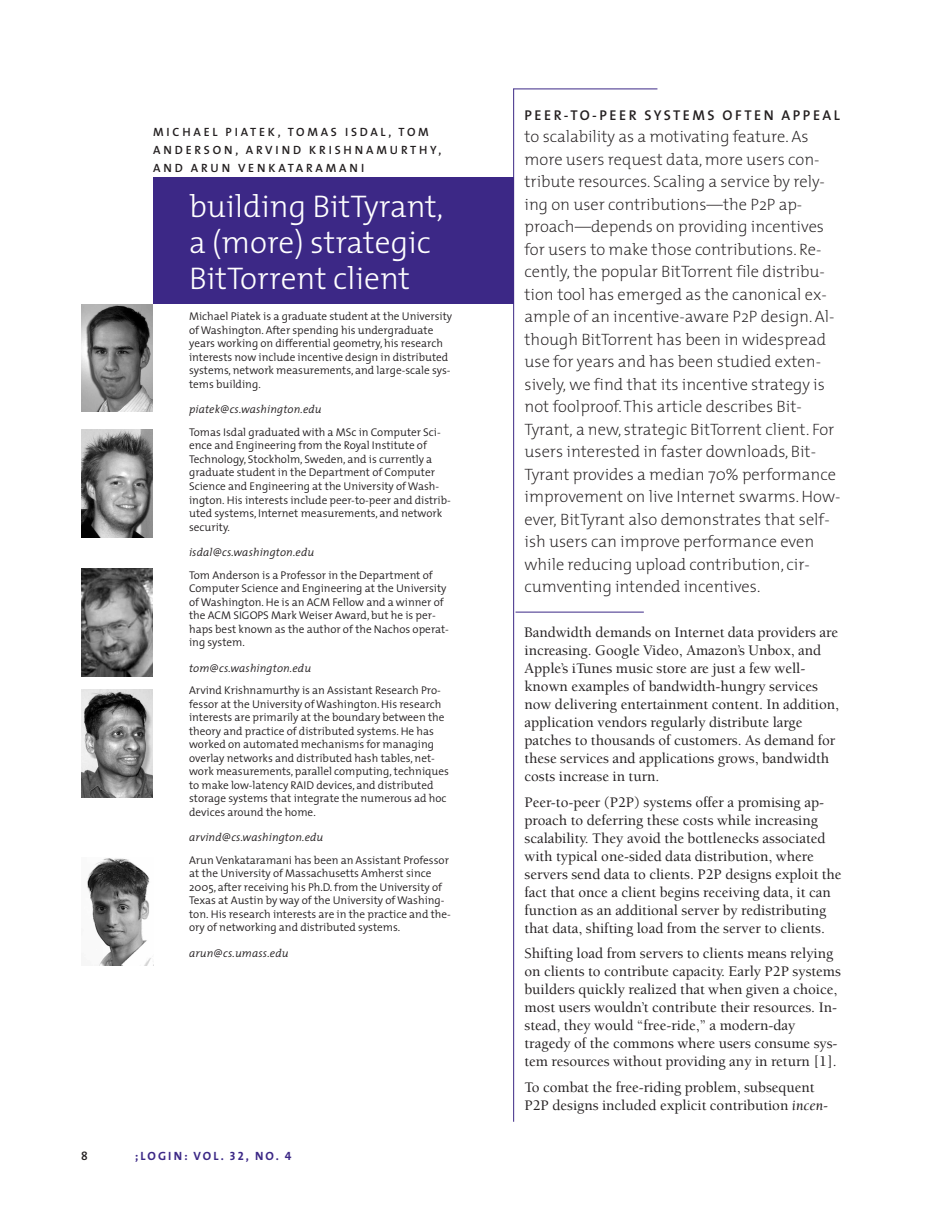
<style>
.page{position:relative;width:932px;height:1229px;background:#fff}
.page>*{position:absolute;margin:0;border:0;box-sizing:border-box;transform-origin:0 0}
.t1{font:300 31.5px/36px "The Mix";color:#fff}
.t2{font:200 16.5px/22.5px "The Mix";color:#231f20}
.t3{font:500 15px/18px "Berkeley";color:#231f20}
.t4{font:600 14.25px "The Mix";letter-spacing:.175em;color:#231f20}
.t5{font:12px/18px "The Mix Semi Bold Caps";letter-spacing:.235em;color:#231f20}
.t6{font:12px "The Mix Bold Caps";letter-spacing:.175em;color:#3c2886}
.t7{font:600 12px "The Mix";color:#231f20}
.t8{font:300 11.25px/13.5px "The Mix";color:#231f20}
.t9{font:italic 300 11.25px "The Mix";letter-spacing:.01em;color:#231f20}
.s1{font-weight:400;font-style:italic}
</style>
<div class="page">
<hr style="left:513px;top:89px;width:1px;height:1032px;background:#3c2886">
<hr style="left:513px;top:88px;width:144px;height:1px;background:#3c2886">
<div style="left:153px;top:178px;width:361px;height:126px;background:#3c2886"></div>
<img style="left:81px;top:305px;width:72px;height:106px">
<img style="left:81px;top:430px;width:72px;height:107px">
<img style="left:81px;top:568px;width:72px;height:108px">
<img style="left:81px;top:689px;width:72px;height:108px">
<img style="left:87px;top:858px;width:67px;height:107px">
<hr style="left:515px;top:611px;width:129px;height:1px;background:#3c2886">
<p class="t5" style="left:153px;top:124px;width:290px">MICHAEL PIATEK, TOMAS ISDAL, TOM<br>ANDERSON, ARVIND KRISHNAMURTHY,<br>AND ARUN VENKATARAMANI</p>
<h1 class="t1" style="left:189px;top:192px;width:256px">building BitTyrant, a (more) strategic<br>BitTorrent client</h1>
<p class="t8" style="left:189px;top:311px;width:264px">Michael Piatek is a graduate student at the University ofWashington. After spending his undergraduate years working on differential geometry, his research interests now include incentive design in distributed systems,network measurements, and large-scale sys&shy;tems building.</p>
<p class="t9" style="left:189px;top:406px;width:134px">piatek@cs.washington.edu</p>
<p class="t8" style="left:189px;top:427px;width:263px">Tomas Isdal graduated with a MSc in Computer Sci&shy;ence and Engineering from the Royal Institute of Technology, Stockholm, Sweden, and is currently a graduate student in the Department of Computer Science and Engineering at the University ofWash&shy;ington. His interests include peer-to-peer and distrib&shy;uted systems, Internet measurements, and network security.</p>
<p class="t9" style="left:189px;top:548px;width:127px">isdal@cs.washington.edu</p>
<p class="t8" style="left:189px;top:569px;width:261px">Tom Anderson is a Professor in the Department of Computer Science and Engineering at the University ofWashington. He is an ACM Fellow and a winner of the ACM SIGOPS MarkWeiser Award, but he is per&shy;haps best known as the author of the Nachos operat&shy;ing system.</p>
<p class="t9" style="left:189px;top:664px;width:123px">tom@cs.washington.edu</p>
<p class="t8" style="left:189px;top:685px;width:261px">Arvind Krishnamurthy is an Assistant Research Pro&shy;fessor at the University ofWashington. His research interests are primarily at the boundary between the theory and practice of distributed systems. He has worked on automated mechanisms for managing overlay networks and distributed hash tables,net&shy;work measurements, parallel computing, techniques to make low-latency RAID devices, and distributed storage systems that integrate the numerous ad hoc devices around the home.</p>
<p class="t9" style="left:189px;top:833px;width:136px">arvind@cs.washington.edu</p>
<p class="t8" style="left:189px;top:854px;width:263px">Arun Venkataramani has been an Assistant Professor at the University of Massachusetts Amherst since 2005, after receiving his Ph.D.from the University of Texas at Austin by way of the University ofWashing&shy;ton. His research interests are in the practice and the&shy;ory of networking and distributed systems.</p>
<p class="t9" style="left:189px;top:949px;width:101px">arun@cs.umass.edu</p>
<p class="t7" style="left:81px;top:1152px;width:8px">8</p>
<p class="t6" style="left:135px;top:1152px;width:158px">;LOGIN: VOL. 32, NO. 4</p>
<p class="t4" style="left:524px;top:110px;width:317px">PEER-TO-PEER SYSTEMS OFTEN APPEAL</p>
<p class="t2" style="left:524px;top:127px;width:317px">to scalability as a motivating feature. As more users request data,more users con&shy;tribute resources. Scaling a service by rely&shy;ing on user contributions—the P2P ap&shy;proach—depends on providing incentives for users to make those contributions. Re&shy;cently, the popular BitTorrent file distribu&shy;tion tool has emerged as the canonical ex&shy;ample of an incentive-aware P2P design. Al&shy;though BitTorrent has been in widespread use for years and has been studied exten&shy;sively, we find that its incentive strategy is not foolproof.This article describes Bit-Tyrant, a new, strategic BitTorrent client. For users interested in faster downloads, Bit-Tyrant provides a median 70% performance improvement on live Internet swarms. How&shy;ever, BitTyrant also demonstrates that self&shy;ish users can improve performance even while reducing upload contribution, cir&shy;cumventing intended incentives.</p>
<p class="t3" style="left:524px;top:625px;width:316px">Bandwidth demands on Internet data providers are increasing. Google Video, Amazon’s Unbox, and Apple’s iTunes music store are just a few well&shy;known examples of bandwidth-hungry services now delivering entertainment content. In addition, application vendors regularly distribute large patches to thousands of customers. As demand for these services and applications grows, bandwidth costs increase in turn.</p>
<p class="t3" style="left:524px;top:794px;width:318px">Peer-to-peer (P2P) systems offer a promising ap&shy;proach to deferring these costs while increasing scalability. They avoid the bottlenecks associated with typical one-sided data distribution, where servers send data to clients. P2P designs exploit the fact that once a client begins receiving data, it can function as an additional server by redistributing that data, shifting load from the server to clients.</p>
<p class="t3" style="left:524px;top:946px;width:318px">Shifting load from servers to clients means relying on clients to contribute capacity. Early P2P systems builders quickly realized that when given a choice, most users wouldn’t contribute their resources. In&shy;stead, they would “free-ride,” a modern-day tragedy of the commons where users consume sys&shy;tem resources without providing any in return [1].</p>
<h3 class="t3" style="left:524px;top:1079px;width:305px">To combat the free-riding problem, subsequent<br>P2P designs included explicit contribution <span class="s1">incen-</span></h3>
</div>
